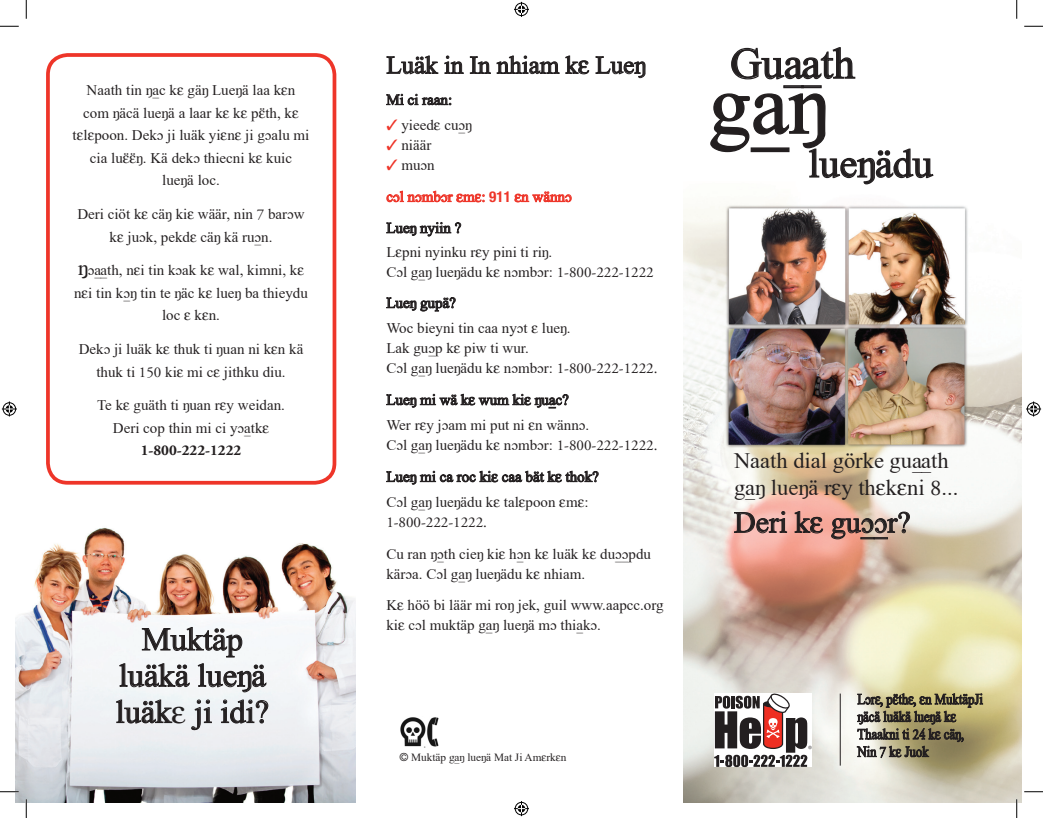
<style>
.page{position:relative;width:1043px;height:818px;background:#fff}
.page>*{position:absolute;margin:0;border:0;box-sizing:border-box;transform-origin:0 0}
.t1{font:85px "Nuer";color:#231f20}
.t2{font:43.75px "Nuer";color:#231f20}
.t3{font:40px "Nuer";color:#231f20}
.t4{font:32.5px/36.2px "Nuer";color:#231f20;text-align:center}
.t5{font:30px "Nuer";color:#231f20}
.t6{font:25px "Nuer";color:#231f20}
.t7{font:22.5px/27px "Nuer";color:#231f20}
.t8{font:15px/22.5px "Nuer";color:#231f20;text-align:center}
.t9{font:15px "Nuer";color:#ee3529}
.t10{font:15px "Nuer";color:#231f20;scale:.85 1}
.t11{font:11.25px "Nuer";color:#231f20}
.s1{font-family:"Adobe Garamond Pro"}
.s2{font-family:"Adobe Garamond Pro";font-weight:700}
.s3{color:#ee3529}
.s4{font-family:"Helvetica Neue LT Std";font-weight:700;font-stretch:condensed}
.s5{font-family:"Helvetica Neue LT Std";font-stretch:condensed}
</style>
<div class="page">
<img style="left:15px;top:75px;width:341px;height:727px">
<img style="left:683px;top:204px;width:338px;height:598px">
<svg style="left:733px;top:510px;width:54px;height:23px"></svg>
<svg style="left:794px;top:510px;width:29px;height:32px"></svg>
<svg style="left:830px;top:511px;width:80px;height:28px;background:#bc9a8d"></svg>
<svg style="left:714px;top:693px;width:97px;height:74px"></svg>
<hr style="left:840px;top:693px;width:1px;height:72px;background:#231f20">
<img style="left:400px;top:717px;width:38px;height:30px">
<svg style="left:119px;top:626px;width:148px;height:66px"></svg>
<svg style="left:116px;top:699px;width:56px;height:24px"></svg>
<svg style="left:191px;top:699px;width:21px;height:31px"></svg>
<svg style="left:220px;top:699px;width:49px;height:24px"></svg>
<div style="left:46px;top:53px;width:290px;height:431px;border:4px solid #ee3529;border-radius:20px"></div>
<svg style="left:386px;top:55px;width:52px;height:19px"></svg>
<svg style="left:444px;top:55px;width:20px;height:19px"></svg>
<svg style="left:470px;top:55px;width:89px;height:19px"></svg>
<svg style="left:565px;top:55px;width:24px;height:19px"></svg>
<svg style="left:595px;top:56px;width:50px;height:22px"></svg>
<svg style="left:386px;top:94px;width:65px;height:11px"></svg>
<svg style="left:386px;top:191px;width:99px;height:12px"></svg>
<svg style="left:514px;top:191px;width:57px;height:11px"></svg>
<svg style="left:386px;top:222px;width:75px;height:14px"></svg>
<svg style="left:386px;top:297px;width:70px;height:14px"></svg>
<svg style="left:386px;top:394px;width:182px;height:14px"></svg>
<svg style="left:386px;top:470px;width:212px;height:14px"></svg>
<svg style="left:710px;top:47px;width:224px;height:138px"></svg>
<svg style="left:856px;top:693px;width:127px;height:64px;background:#908868"></svg>
<svg style="left:0;top:25px;width:19px;height:2px"></svg>
<svg style="left:1024px;top:25px;width:18px;height:2px"></svg>
<svg style="left:0;top:790px;width:19px;height:2px"></svg>
<svg style="left:1024px;top:791px;width:18px;height:1px"></svg>
<svg style="left:25px;top:0;width:2px;height:19px"></svg>
<svg style="left:25px;top:799px;width:2px;height:19px"></svg>
<svg style="left:1016px;top:0;width:1px;height:19px"></svg>
<svg style="left:1015px;top:799px;width:2px;height:19px"></svg>
<svg style="left:514px;top:2px;width:15px;height:15px"></svg>
<svg style="left:514px;top:801px;width:15px;height:15px"></svg>
<svg style="left:2px;top:401px;width:15px;height:15px"></svg>
<svg style="left:1026px;top:401px;width:15px;height:15px"></svg>
<p class="t8" style="left:73px;top:79px;width:238px">Naath tin x1c kv g`x Luex` laa kvn com xäcä luex` a laar kv kv p0th, kv tvlvpoon. Deks ji luäk yivnv ji gsalu mi cia lu00x. Kä deks thiecni kv kuic luex` loc.</p>
<p class="t8" style="left:77px;top:202px;width:229px">Deri ci6t kv cäx kiv wäär, nin <span class="s1">7</span> barsw kv jusk, pekdv cäx kä ru]n.</p>
<p class="t8" style="left:74px;top:259px;width:235px">Xs11th, nvi tin ksak kv wal, kimni, kv nvi tin k]x tin te xäc kv luex ba thieydu loc v kvn.</p>
<p class="t8" style="left:79px;top:337px;width:226px">Deks ji luäk kv thuk ti xuan ni kvn kä thuk ti <span class="s1">150</span> kiv mi cv jithku diu.</p>
<p class="t8" style="left:97px;top:394px;width:189px">Te kv gu`th ti xuan rvy weidan.<br>Deri cop thin mi ci ys1tkv<br><span class="s2">1-800-222-1222</span></p>
<p class="t4" style="left:116px;top:620px;width:155px">Mukt`p luäk` luex` luäkv ji idi?</p>
<p class="t6" style="left:386px;top:50px;width:261px">Luäk in In nhiam kv Luex</p>
<p class="t8" style="left:386px;top:88px;width:67px">Mi ci raan:</p>
<p class="t8" style="left:386px;top:114px;width:87px"><span class="s3">✓</span> yieedv cu]x</p>
<p class="t8" style="left:386px;top:134px;width:47px"><span class="s3">✓</span> niäär</p>
<p class="t8" style="left:386px;top:154px;width:50px"><span class="s3">✓</span> musn</p>
<p class="t9" style="left:386px;top:188px;width:187px">csl nsmbsr vmv: <span class="s4">911</span> vn wänns</p>
<p class="t8" style="left:386px;top:216px;width:76px">Luex nyiin ?</p>
<p class="t8" style="left:386px;top:240px;width:167px">Lvpni nyinku rvy pini ti rix.</p>
<p class="t8" style="left:386px;top:260px;width:269px">Csl g1x luex`du kv nsmbsr: <span class="s1">1-800-222-1222</span></p>
<p class="t8" style="left:386px;top:291px;width:71px">Luex gupä?</p>
<p class="t8" style="left:386px;top:317px;width:186px">Woc bieyni tin caa nyst v luex.</p>
<p class="t8" style="left:386px;top:337px;width:144px">Lak gu]p kv piw ti wur.</p>
<p class="t8" style="left:386px;top:357px;width:273px">Csl g1x luex`du kv nsmbsr: <span class="s1">1-800-222-1222.</span></p>
<p class="t8" style="left:386px;top:388px;width:184px">Luex mi w` kv wum kiv xu1c?</p>
<p class="t8" style="left:386px;top:414px;width:204px">Wer rvy jsam mi put ni vn wänns.</p>
<p class="t8" style="left:386px;top:434px;width:273px">Csl g1x luex`du kv nsmbsr: <span class="s1">1-800-222-1222.</span></p>
<p class="t8" style="left:386px;top:465px;width:214px">Luex mi ca roc kiv caa b`t kv thok?</p>
<p class="t8" style="left:386px;top:492px;width:204px;line-height:20px;text-align:left">Csl g1x luex`du kv talvpoon vmv:<br><span class="s1">1-800-222-1222.</span></p>
<p class="t8" style="left:386px;top:543px;width:266px;line-height:20px;text-align:left">Cu ran x]th ciex kiv h]n kv lu`k kv du]]pdu k`rsa. Csl g1x luex`du kv nhiam.</p>
<p class="t8" style="left:386px;top:594px;width:279px;line-height:20px;text-align:left">Kv h66 bi läär mi rox jek, guil www.aapcc.org kiv csl mukt`p g1x luex` ms thi1ks.</p>
<p class="t11" style="left:399px;top:750px;width:168px"><span class="s5">©</span> Mukt`p g1x luex` Mat Ji Amvrkvn</p>
<p class="t2" style="left:730px;top:37px;width:126px">Gu11th</p>
<p class="t1" style="left:708px;top:54px;width:119px">g1x</p>
<p class="t3" style="left:808px;top:140px;width:126px">luex`du</p>
<p class="t7" style="left:734px;top:446px;width:226px">Naath dial g6rke gu11th g1x luex` rvy thvkvni <span class="s1">8</span>...</p>
<p class="t5" style="left:734px;top:504px;width:178px">Deri kv gu]]r?</p>
<p class="t10" style="left:857px;top:707px;width:118px">xäcä luäk` luex` kv</p>
</div>
